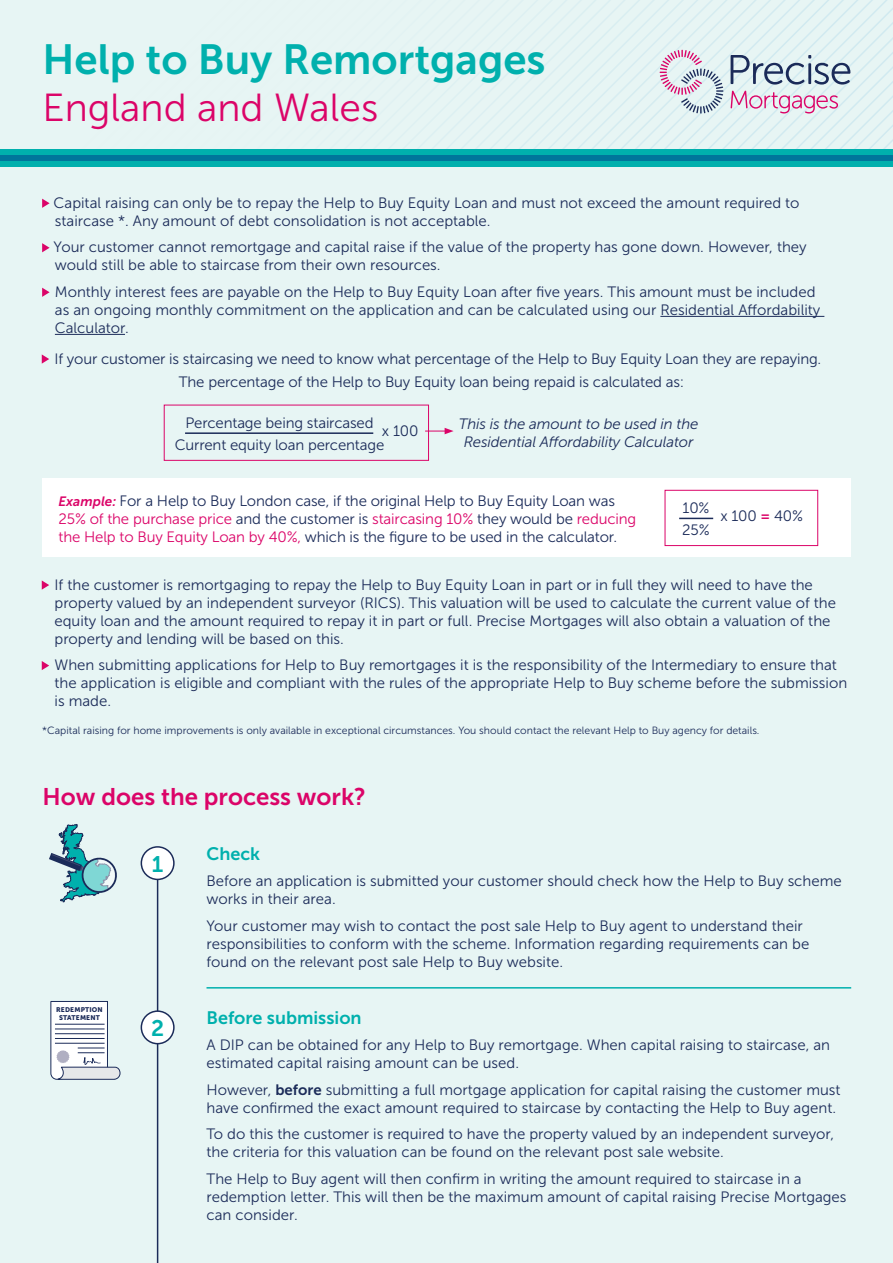
<style>
.page{position:relative;width:893px;height:1263px;background:#e7f5f4}
.page>*{position:absolute;margin:0;border:0;box-sizing:border-box;transform-origin:0 0}
.t1{font:42px "Museo Sans 700";color:#00b0ad}
.t2{font:39px "Museo Sans 300";color:#db0468}
.t3{font:24px "Museo Sans 700";color:#db0468}
.t4{font:22.5px "Museo Sans 700";color:#00b0ad}
.t5{font:18px "Museo Sans 700";color:#00b0ad}
.t6{font:15px/18px "Museo Sans 300";color:#1b2b59}
.t7{font:italic 15px/18px "Museo Sans 300";letter-spacing:-.01em;color:#1b2b59;text-align:center}
.t8{font:10.5px "Museo Sans 300";color:#1b2b59}
.t9{font:6.75px/8.1px "Museo Sans 900";letter-spacing:.025em;color:#1b2b59;text-align:center}
.s1{font-family:"Museo Sans 700";font-style:italic;font-size:13.5px;color:#db0468}
.s2{color:#db0468}
.s3{font-family:"Museo Sans 700";color:#db0468}
.s4{font-family:"Museo Sans 700"}
</style>
<div class="page">
<div style="left:0;top:149px;width:893px;height:18px;background:#00b0ad"></div>
<div style="left:0;top:155px;width:893px;height:6px;background:#00759b"></div>
<svg style="left:494px;top:0;width:104px;height:149px"></svg>
<svg style="left:598px;top:0;width:295px;height:149px"></svg>
<hr style="left:157px;top:863px;width:1px;height:400px;background:#1b2b59">
<svg style="left:49px;top:824px;width:68px;height:78px"></svg>
<div style="left:141px;top:847px;width:33px;height:32px;background:#fff;border-radius:50%"></div>
<div style="left:141px;top:846px;width:34px;height:34px;border:2px solid #1b2b59;border-radius:50%"></div>
<div style="left:141px;top:1011px;width:33px;height:33px;background:#fff;border-radius:50%"></div>
<div style="left:141px;top:1010px;width:34px;height:34px;border:2px solid #1b2b59;border-radius:50%"></div>
<hr style="left:206px;top:987px;width:645px;height:1px;background:#00b0ad">
<svg style="left:50px;top:1001px;width:71px;height:79px"></svg>
<hr style="left:660px;top:316px;width:164px;height:1px;background:#1b2b59">
<hr style="left:55px;top:334px;width:70px;height:1px;background:#1b2b59">
<svg style="left:42px;top:199px;width:8px;height:9px"></svg>
<svg style="left:42px;top:243px;width:8px;height:9px"></svg>
<svg style="left:42px;top:288px;width:8px;height:9px"></svg>
<svg style="left:42px;top:580px;width:7px;height:10px"></svg>
<svg style="left:42px;top:661px;width:7px;height:9px"></svg>
<div style="left:42px;top:479px;width:808px;height:78px;background:#fff"></div>
<svg style="left:42px;top:354px;width:7px;height:10px"></svg>
<hr style="left:185px;top:432px;width:188px;height:2px;background:#1b2b59">
<svg style="left:425px;top:428px;width:29px;height:6px"></svg>
<div style="left:665px;top:490px;width:153px;height:56px;border:1px solid #db0468"></div>
<hr style="left:679px;top:518px;width:34px;height:1px;background:#1b2b59">
<p class="t1" style="left:43px;top:36px;width:505px">Help to Buy Remortgages</p>
<p class="t2" style="left:43px;top:86px;width:337px">England and Wales</p>
<p class="t6" style="left:54px;top:194px;width:747px">Capital raising can only be to repay the Help to Buy Equity Loan and must not exceed the amount required to staircase *. Any amount of debt consolidation is not acceptable.</p>
<p class="t6" style="left:54px;top:238px;width:755px">Your customer cannot remortgage and capital raise if the value of the property has gone down. However, they would still be able to staircase from their own resources.</p>
<p class="t6" style="left:55px;top:283px;width:767px">Monthly interest fees are payable on the Help to Buy Equity Loan after five years. This amount must be included as an ongoing monthly commitment on the application and can be calculated using our Residential Affordability<br>Calculator.</p>
<p class="t6" style="left:55px;top:350px;width:768px">If your customer is staircasing we need to know what percentage of the Help to Buy Equity Loan they are repaying.</p>
<p class="t6" style="left:179px;top:373px;width:507px">The percentage of the Help to Buy Equity loan being repaid is calculated as:</p>
<p class="t6" style="left:185px;top:413px;width:190px">Percentage being staircased</p>
<p class="t6" style="left:175px;top:436px;width:211px">Current equity loan percentage</p>
<p class="t6" style="left:382px;top:422px;width:38px">x 100</p>
<p class="t7" style="left:459px;top:415px;width:241px">This is the amount to be used in the<br>Residential Affordability Calculator</p>
<p class="t6" style="left:58px;top:492px;width:579px"><span class="s1">Example:</span> For a Help to Buy London case, if the original Help to Buy Equity Loan was<br><span class="s2">25% of the purchase price</span> and the customer is <span class="s2">staircasing 10%</span> they would be <span class="s2">reducing the Help to Buy Equity Loan by 40%,</span> which is the figure to be used in the calculator.</p>
<p class="t6" style="left:683px;top:499px;width:29px">10%</p>
<p class="t6" style="left:682px;top:521px;width:29px">25%</p>
<p class="t6" style="left:720px;top:507px;width:84px">x 100 <span class="s3">=</span> 40%</p>
<p class="t6" style="left:55px;top:576px;width:783px">If the customer is remortgaging to repay the Help to Buy Equity Loan in part or in full they will need to have the property valued by an independent surveyor (RICS). This valuation will be used to calculate the current value of the equity loan and the amount required to repay it in part or full. Precise Mortgages will also obtain a valuation of the property and lending will be based on this.</p>
<p class="t6" style="left:55px;top:656px;width:794px">When submitting applications for Help to Buy remortgages it is the responsibility of the Intermediary to ensure that the application is eligible and compliant with the rules of the appropriate Help to Buy scheme before the submission is made.</p>
<p class="t8" style="left:42px;top:725px;width:719px">*Capital raising for home improvements is only available in exceptional circumstances. You should contact the relevant Help to Buy agency for details.</p>
<p class="t3" style="left:43px;top:783px;width:325px">How does the process work?</p>
<p class="t5" style="left:206px;top:843px;width:55px">Check</p>
<p class="t6" style="left:206px;top:872px;width:637px">Before an application is submitted your customer should check how the Help to Buy scheme works in their area.</p>
<p class="t6" style="left:206px;top:916px;width:604px">Your customer may wish to contact the post sale Help to Buy agent to understand their responsibilities to conform with the scheme. Information regarding requirements can be found on the relevant post sale Help to Buy website.</p>
<p class="t4" style="left:152px;top:851px;width:13px">1</p>
<p class="t9" style="left:56px;top:1005px;width:48px">REDEMPTION<br>STATEMENT</p>
<p class="t4" style="left:151px;top:1015px;width:15px">2</p>
<p class="t5" style="left:206px;top:1008px;width:157px">Before submission</p>
<p class="t6" style="left:206px;top:1036px;width:625px">A DIP can be obtained for any Help to Buy remortgage. When capital raising to staircase, an estimated capital raising amount can be used.</p>
<p class="t6" style="left:206px;top:1081px;width:636px">However, <span class="s4">before</span> submitting a full mortgage application for capital raising the customer must have confirmed the exact amount required to staircase by contacting the Help to Buy agent.</p>
<p class="t6" style="left:206px;top:1125px;width:629px">To do this the customer is required to have the property valued by an independent surveyor, the criteria for this valuation can be found on the relevant post sale website.</p>
<p class="t6" style="left:206px;top:1170px;width:641px">The Help to Buy agent will then confirm in writing the amount required to staircase in a redemption letter. This will then be the maximum amount of capital raising Precise Mortgages can consider.</p>
</div>
